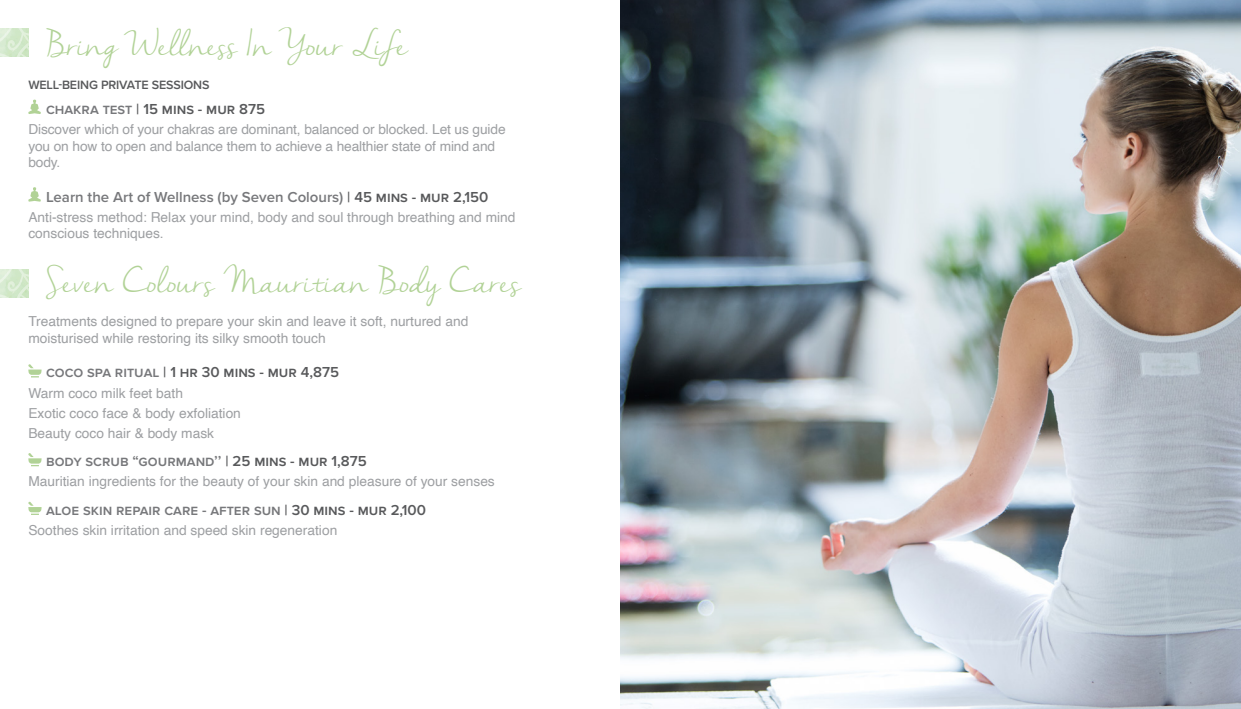
<style>
.page{position:relative;width:1241px;height:709px;background:#fff}
.page>*{position:absolute;margin:0;border:0;box-sizing:border-box;transform-origin:0 0}
.t1{font:31.25px "Nella Sue Demo";color:#b1d296}
.t2{font:600 15px "Proxima Nova";color:#77787b}
.t3{font:600 15px "Proxima Nova";color:#58595b}
.t4{font:13.75px/16.5px "Helvetica";color:#9d9fa2}
.t5{font:600 12.5px "Proxima Nova";letter-spacing:-.01em;color:#58595b}
.s1{color:#77787b}
.s2{color:#58595b}
</style>
<div class="page">
<img style="left:620px;top:0;width:620px;height:709px">
<svg style="left:28px;top:100px;width:13px;height:14px"></svg>
<svg style="left:28px;top:187px;width:13px;height:15px"></svg>
<svg style="left:28px;top:364px;width:14px;height:13px"></svg>
<svg style="left:28px;top:453px;width:14px;height:13px"></svg>
<svg style="left:28px;top:501px;width:14px;height:14px"></svg>
<svg style="left:0;top:29px;width:28px;height:28px"></svg>
<svg style="left:0;top:270px;width:28px;height:28px"></svg>
<h1 class="t1" style="left:46px;top:26px;width:362px">Bring Wellness In Your Life</h1>
<p class="t5" style="left:28px;top:75px;width:183px">WELL-BEING PRIVATE SESSIONS</p>
<p class="t3" style="left:46px;top:98px;width:220px"><span class="s1">Chakra Test</span> | 15 MINS - MUR 875</p>
<p class="t4" style="left:28px;top:121px;width:478px">Discover which of your chakras are dominant, balanced or blocked. Let us guide you on how to open and balance them to achieve a healthier state of mind and body.</p>
<p class="t2" style="left:46px;top:185px;width:443px">Learn the Art of Wellness (by Seven Colours) <span class="s2">| 45 MINS - MUR 2,150</span></p>
<p class="t4" style="left:28px;top:209px;width:488px">Anti-stress method: Relax your mind, body and soul through breathing and mind conscious techniques.</p>
<h1 class="t1" style="left:46px;top:263px;width:476px">Seven Colours Mauritian Body Cares</h1>
<p class="t4" style="left:28px;top:314px;width:441px">Treatments designed to prepare your skin and leave it soft, nurtured and moisturised while restoring its silky smooth touch</p>
<p class="t2" style="left:46px;top:361px;width:77px">Coco Spa Ritu</p>
<p class="t3" style="left:144px;top:361px;width:197px"><span class="s1">al</span> | 1 HR 30 MINS - MUR 4,875</p>
<p class="t4" style="left:28px;top:383px;width:214px;line-height:20px">Warm coco milk feet bath<br>Exotic coco face &amp; body exfoliation<br>Beauty coco hair &amp; body mask</p>
<p class="t2" style="left:46px;top:450px;width:322px">Body Scrub “Gourmand’’ <span class="s2">| 25 MINS - MUR 1,875</span></p>
<p class="t4" style="left:28px;top:473px;width:468px">Mauritian ingredients for the beauty of your skin and pleasure of your senses</p>
<p class="t2" style="left:42px;top:499px;width:222px">Aloe Skin Repair Care - After Sun</p>
<p class="t3" style="left:284px;top:499px;width:143px">| 30 MINS - MUR 2,100</p>
<p class="t4" style="left:28px;top:522px;width:310px">Soothes skin irritation and speed skin regeneration</p>
</div>
